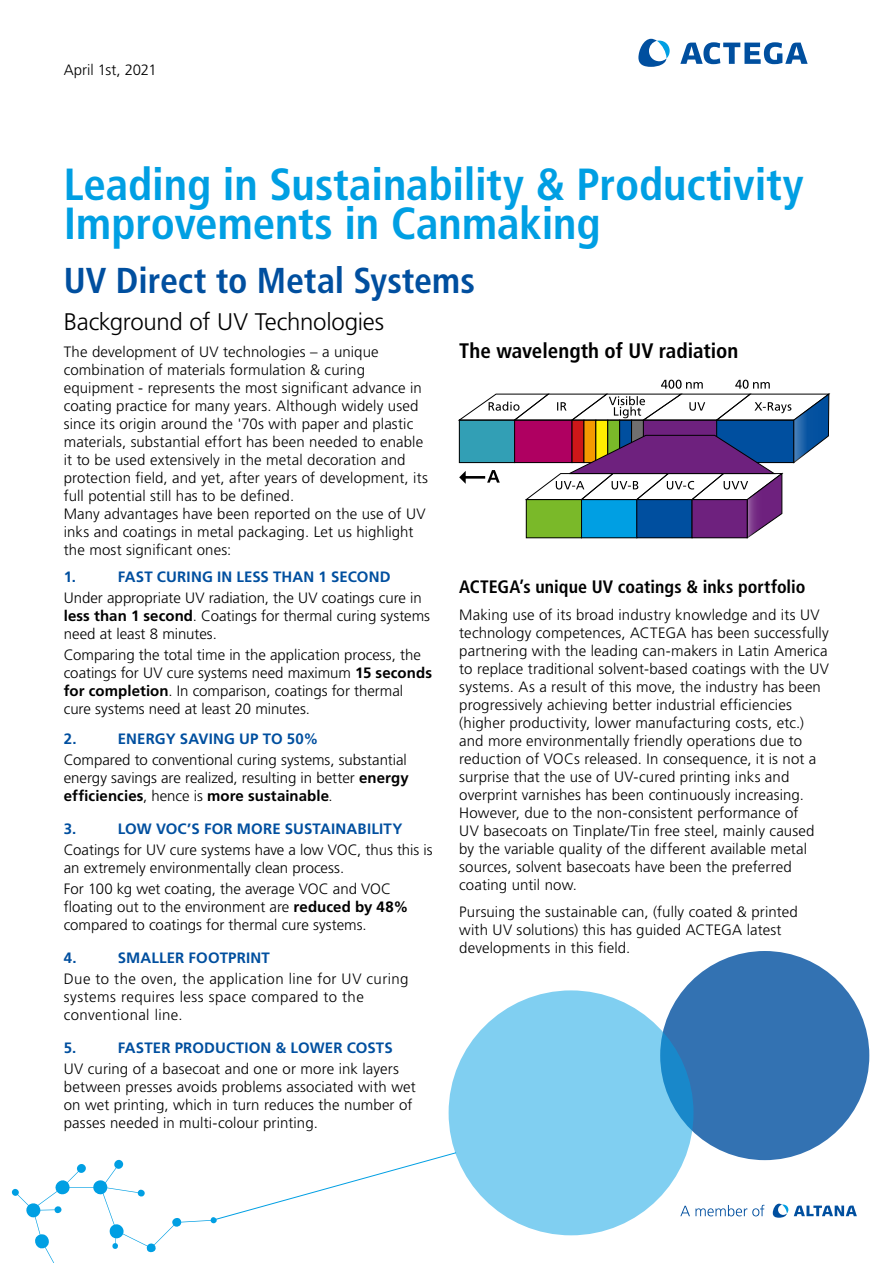
<style>
.page{position:relative;width:893px;height:1263px;background:#fff}
.page>*{position:absolute;margin:0;border:0;box-sizing:border-box;transform-origin:0 0}
.t1{font:700 condensed 45px/39px "Frutiger LT Pro";letter-spacing:-.005em;color:#009fe3}
.t2{font:700 condensed 36px "Frutiger LT Pro";letter-spacing:-.005em;color:#004f9f}
.t3{font:300 24px "Frutiger LT Pro";letter-spacing:-.01em;color:#000}
.t4{font:700 condensed 21px "Frutiger LT Pro";color:#000}
.t5{font:700 condensed 18px "Frutiger LT Pro";color:#000}
.t6{font:300 15px/18px "Frutiger LT Pro";letter-spacing:.005em;color:#000}
.t7{font:700 15px "Frutiger LT Pro";letter-spacing:.01em;color:#004f9f}
.t8{font:300 15px/18px "Frutiger LT Pro";letter-spacing:.03em;color:#000}
.s1{font-weight:700}
</style>
<div class="page">
<div style="left:660px;top:951px;width:209px;height:209px;background:#3372b2;border-radius:50%"></div>
<svg style="left:11px;top:1152px;width:446px;height:111px"></svg>
<div style="left:449px;top:990px;width:244px;height:245px;background:#80cff1;border-radius:50%"></div>
<svg style="left:680px;top:42px;width:128px;height:22px"></svg>
<svg style="left:638px;top:39px;width:32px;height:28px"></svg>
<svg style="left:794px;top:1205px;width:63px;height:11px"></svg>
<svg style="left:773px;top:1204px;width:15px;height:14px"></svg>
<svg style="left:680px;top:1205px;width:84px;height:11px"></svg>
<svg style="left:458px;top:380px;width:372px;height:158px"></svg>
<p class="t6" style="left:64px;top:61px;width:95px">April 1st, 2021</p>
<h1 class="t1" style="left:64px;top:165px;width:741px">Leading in Sustainability &amp; Productivity<br>Improvements in Canmaking</h1>
<h2 class="t2" style="left:64px;top:259px;width:413px">UV Direct to Metal Systems</h2>
<h3 class="t3" style="left:64px;top:308px;width:322px">Background of UV Technologies</h3>
<h3 class="t4" style="left:459px;top:338px;width:281px">The wavelength of UV radiation</h3>
<p class="t6" style="left:64px;top:343px;width:366px">The development of UV technologies – a unique combination of materials formulation &amp; curing equipment - represents the most significant advance in coating practice for many years. Although widely used since its origin around the '70s with paper and plastic materials, substantial effort has been needed to enable it to be used extensively in the metal decoration and protection field, and yet, after years of development, its full potential still has to be defined.<br>Many advantages have been reported on the use of UV inks and coatings in metal packaging. Let us highlight the most significant ones:</p>
<p class="t7" style="left:64px;top:568px;width:14px">1.</p>
<p class="t7" style="left:118px;top:568px;width:274px">FAST CURING IN LESS THAN 1 SECOND</p>
<p class="t6" style="left:64px;top:589px;width:368px">Under appropriate UV radiation, the UV coatings cure in <span class="s1">less than 1 second</span>. Coatings for thermal curing systems need at least 8 minutes.</p>
<p class="t6" style="left:64px;top:646px;width:370px">Comparing the total time in the application process, the coatings for UV cure systems need maximum <span class="s1">15 seconds for completion</span>. In comparison, coatings for thermal cure systems need at least 20 minutes.</p>
<p class="t7" style="left:64px;top:730px;width:14px">2.</p>
<p class="t7" style="left:118px;top:730px;width:202px">ENERGY SAVING UP TO 50%</p>
<p class="t6" style="left:64px;top:751px;width:346px">Compared to conventional curing systems, substantial energy savings are realized, resulting in better <span class="s1">energy efficiencies</span>, hence is <span class="s1">more sustainable</span>.</p>
<p class="t7" style="left:64px;top:820px;width:14px">3.</p>
<p class="t7" style="left:118px;top:820px;width:286px">LOW VOC’S FOR MORE SUSTAINABILITY</p>
<p class="t6" style="left:64px;top:841px;width:370px">Coatings for UV cure systems have a low VOC, thus this is an extremely environmentally clean process.</p>
<p class="t6" style="left:64px;top:880px;width:346px">For 100 kg wet coating, the average VOC and VOC floating out to the environment are <span class="s1">reduced by 48% </span>compared to coatings for thermal cure systems.</p>
<p class="t7" style="left:64px;top:949px;width:14px">4.</p>
<p class="t7" style="left:118px;top:949px;width:154px">SMALLER FOOTPRINT</p>
<p class="t8" style="left:64px;top:970px;width:346px">Due to the oven, the application line for UV curing systems requires less space compared to the conventional line.</p>
<p class="t7" style="left:64px;top:1039px;width:14px">5.</p>
<p class="t7" style="left:118px;top:1039px;width:277px">FASTER PRODUCTION &amp; LOWER COSTS</p>
<p class="t6" style="left:64px;top:1060px;width:353px">UV curing of a basecoat and one or more ink layers between presses avoids problems associated with wet on wet printing, which in turn reduces the number of passes needed in multi-colour printing.</p>
<p class="t5" style="left:459px;top:576px;width:348px">ACTEGA’s unique UV coatings &amp; inks portfolio</p>
<p class="t6" style="left:459px;top:606px;width:371px">Making use of its broad industry knowledge and its UV technology competences, ACTEGA has been successfully partnering with the leading can-makers in Latin America to replace traditional solvent-based coatings with the UV systems. As a result of this move, the industry has been progressively achieving better industrial efficiencies (higher productivity, lower manufacturing costs, etc.) and more environmentally friendly operations due to reduction of VOCs released. In consequence, it is not a surprise that the use of UV-cured printing inks and overprint varnishes has been continuously increasing.<br>However, due to the non-consistent performance of<br>UV basecoats on Tinplate/Tin free steel, mainly caused by the variable quality of the different available metal sources, solvent basecoats have been the preferred coating until now.</p>
<p class="t6" style="left:459px;top:903px;width:340px">Pursuing the sustainable can, (fully coated &amp; printed with UV solutions) this has guided ACTEGA latest developments in this field.</p>
</div>
